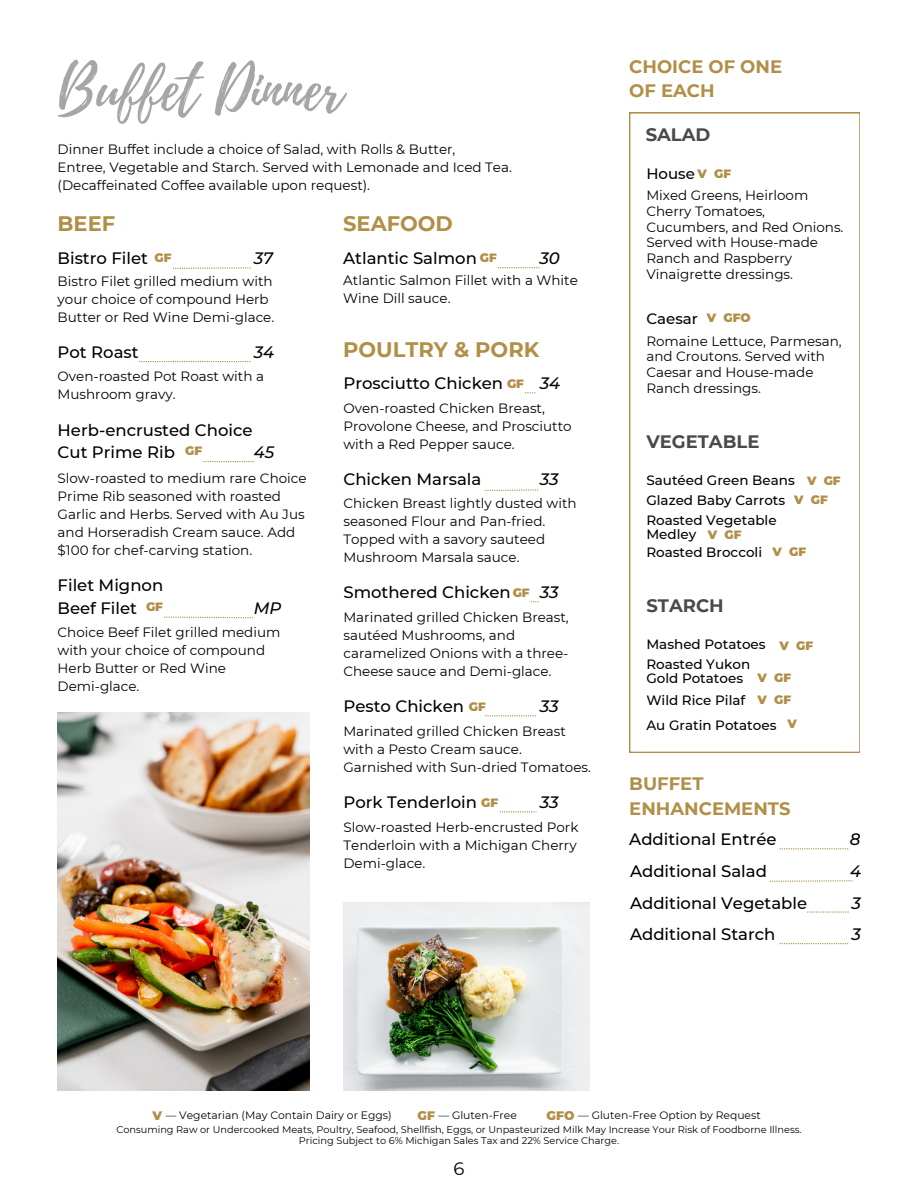
<style>
.page{position:relative;width:918px;height:1188px;background:#fff}
.page>*{position:absolute;margin:0;border:0;box-sizing:border-box;transform-origin:0 0}
.t1{font:60px "Playlist Script";color:#a6a6a6}
.t2{font:700 21px "Montserrat";color:#b18f48}
.t3{font:700 18px/24.8px "Montserrat";color:#b18f48}
.t4{font:700 18px "Montserrat";color:#4a4a4b}
.t5{font:18px "Montserrat";color:#000}
.t6{font:500 16.5px/22.5px "Montserrat";color:#000}
.t7{font:italic 500 16.5px "Montserrat";color:#000}
.t8{font:500 15px "Montserrat";color:#000}
.t9{font:13.5px/18px "Montserrat";color:#000}
.t10{font:500 13.5px/13.5px "Montserrat";color:#000}
.t11{font:900 12.3px "Montserrat";color:#b18f48}
.t12{font:900 12px "Montserrat";color:#b18f48}
.t13{font:10.8px "Montserrat";color:#000}
.t14{font:9.75px "Montserrat";color:#000}
</style>
<div class="page">
<img style="left:57px;top:712px;width:252px;height:378px">
<img style="left:343px;top:903px;width:247px;height:188px">
<svg style="left:139px;top:361px;width:111px;height:1px"></svg>
<svg style="left:173px;top:267px;width:78px;height:2px"></svg>
<svg style="left:203px;top:461px;width:51px;height:1px"></svg>
<svg style="left:485px;top:489px;width:53px;height:2px"></svg>
<svg style="left:500px;top:811px;width:37px;height:1px"></svg>
<svg style="left:485px;top:715px;width:51px;height:1px"></svg>
<svg style="left:498px;top:267px;width:42px;height:1px"></svg>
<svg style="left:629px;top:113px;width:231px;height:640px"></svg>
<svg style="left:164px;top:617px;width:89px;height:1px"></svg>
<svg style="left:780px;top:848px;width:70px;height:1px"></svg>
<svg style="left:770px;top:880px;width:84px;height:2px"></svg>
<svg style="left:780px;top:943px;width:70px;height:1px"></svg>
<svg style="left:807px;top:911px;width:42px;height:2px"></svg>
<p class="t1" style="left:58px;top:47px;width:286px">Buffet Dinner</p>
<p class="t9" style="left:58px;top:140px;width:399px">Dinner Buffet include a choice of Salad, with Rolls &amp; Butter,</p>
<p class="t9" style="left:58px;top:158px;width:456px">Entree, Vegetable and Starch. Served with Lemonade and Iced Tea.</p>
<p class="t9" style="left:58px;top:176px;width:314px">(Decaffeinated Coffee available upon request).</p>
<p class="t2" style="left:343px;top:211px;width:111px">SEAFOOD</p>
<p class="t6" style="left:343px;top:247px;width:135px">Atlantic Salmon</p>
<p class="t12" style="left:480px;top:250px;width:18px">GF</p>
<p class="t9" style="left:343px;top:271px;width:236px">Atlantic Salmon Fillet with a White<br>Wine Dill sauce.</p>
<p class="t2" style="left:58px;top:211px;width:59px">BEEF</p>
<p class="t6" style="left:58px;top:247px;width:92px">Bistro Filet</p>
<p class="t12" style="left:154px;top:250px;width:18px">GF</p>
<p class="t7" style="left:540px;top:248px;width:22px">30</p>
<p class="t7" style="left:254px;top:248px;width:21px">37</p>
<p class="t9" style="left:58px;top:272px;width:218px">Bistro Filet grilled medium with your choice of compound Herb<br>Butter or Red Wine Demi-glace.</p>
<p class="t7" style="left:254px;top:342px;width:22px">34</p>
<p class="t9" style="left:58px;top:367px;width:208px">Oven-roasted Pot Roast with a<br>Mushroom gravy.</p>
<p class="t6" style="left:58px;top:341px;width:83px">Pot Roast</p>
<p class="t6" style="left:58px;top:418px;width:197px">Herb-encrusted Choice<br>Cut Prime Rib</p>
<p class="t7" style="left:254px;top:442px;width:22px">45</p>
<p class="t9" style="left:58px;top:469px;width:251px">Slow-roasted to medium rare Choice Prime Rib seasoned with roasted Garlic and Herbs. Served with Au Jus and Horseradish Cream sauce. Add $100 for chef-carving station.</p>
<p class="t12" style="left:185px;top:444px;width:18px">GF</p>
<p class="t6" style="left:58px;top:574px;width:107px">Filet Mignon</p>
<p class="t6" style="left:58px;top:597px;width:81px">Beef Filet</p>
<p class="t12" style="left:146px;top:599px;width:18px">GF</p>
<p class="t7" style="left:254px;top:598px;width:29px">MP</p>
<p class="t9" style="left:58px;top:624px;width:224px">Choice Beef Filet grilled medium with your choice of compound<br>Herb Butter or Red Wine</p>
<p class="t9" style="left:58px;top:678px;width:83px">Demi-glace.</p>
<p class="t2" style="left:343px;top:337px;width:198px">POULTRY &amp; PORK</p>
<p class="t6" style="left:343px;top:372px;width:161px">Prosciutto Chicken</p>
<p class="t12" style="left:507px;top:376px;width:18px">GF</p>
<p class="t7" style="left:540px;top:373px;width:22px">34</p>
<p class="t9" style="left:343px;top:399px;width:230px">Oven-roasted Chicken Breast,<br>Provolone Cheese, and Prosciutto with a Red Pepper sauce.</p>
<p class="t6" style="left:343px;top:468px;width:140px">Chicken Marsala</p>
<p class="t7" style="left:540px;top:469px;width:20px">33</p>
<p class="t9" style="left:343px;top:494px;width:235px">Chicken Breast lightly dusted with seasoned Flour and Pan-fried.<br>Topped with a savory sauteed<br>Mushroom Marsala sauce.</p>
<p class="t6" style="left:343px;top:581px;width:169px">Smothered Chicken</p>
<p class="t12" style="left:513px;top:586px;width:18px">GF</p>
<p class="t7" style="left:540px;top:582px;width:20px">33</p>
<p class="t9" style="left:343px;top:608px;width:227px">Marinated grilled Chicken Breast, sautéed Mushrooms, and caramelized Onions with a three-<br>Cheese sauce and Demi-glace.</p>
<p class="t6" style="left:343px;top:695px;width:122px">Pesto Chicken</p>
<p class="t12" style="left:469px;top:699px;width:18px">GF</p>
<p class="t7" style="left:540px;top:696px;width:20px">33</p>
<p class="t9" style="left:343px;top:722px;width:224px">Marinated grilled Chicken Breast with a Pesto Cream sauce.</p>
<p class="t9" style="left:343px;top:758px;width:249px">Garnished with Sun-dried Tomatoes.</p>
<p class="t6" style="left:343px;top:791px;width:135px">Pork Tenderloin</p>
<p class="t12" style="left:481px;top:795px;width:18px">GF</p>
<p class="t7" style="left:540px;top:792px;width:20px">33</p>
<p class="t9" style="left:343px;top:818px;width:237px">Slow-roasted Herb-encrusted Pork<br>Tenderloin with a Michigan Cherry<br>Demi-glace.</p>
<p class="t3" style="left:629px;top:54px;width:154px">CHOICE OF ONE<br>OF EACH</p>
<p class="t4" style="left:646px;top:123px;width:66px">SALAD</p>
<p class="t8" style="left:646px;top:165px;width:50px">House</p>
<p class="t9" style="left:646px;top:187px;width:199px;line-height:15.8px">Mixed Greens, Heirloom<br>Cherry Tomatoes,<br>Cucumbers, and Red Onions.<br>Served with House-made<br>Ranch and Raspberry<br>Vinaigrette dressings.</p>
<p class="t12" style="left:698px;top:166px;width:35px">V GF</p>
<p class="t8" style="left:646px;top:309px;width:53px">Caesar</p>
<p class="t12" style="left:707px;top:310px;width:45px">V GFO</p>
<p class="t9" style="left:646px;top:333px;width:197px;line-height:15.8px">Romaine Lettuce, Parmesan, and Croutons. Served with<br>Caesar and House-made<br>Ranch dressings.</p>
<p class="t4" style="left:646px;top:431px;width:115px">VEGETABLE</p>
<p class="t10" style="left:646px;top:473px;width:150px">Sautéed Green Beans</p>
<p class="t10" style="left:646px;top:494px;width:140px">Glazed Baby Carrots</p>
<p class="t10" style="left:646px;top:514px;width:132px">Roasted Vegetable</p>
<p class="t10" style="left:646px;top:527px;width:51px">Medley</p>
<p class="t10" style="left:646px;top:545px;width:117px">Roasted Broccoli</p>
<p class="t12" style="left:807px;top:474px;width:35px">V GF</p>
<p class="t12" style="left:794px;top:493px;width:35px">V GF</p>
<p class="t12" style="left:708px;top:527px;width:35px">V GF</p>
<p class="t12" style="left:773px;top:545px;width:35px">V GF</p>
<p class="t4" style="left:646px;top:595px;width:79px">STARCH</p>
<p class="t10" style="left:646px;top:637px;width:121px">Mashed Potatoes</p>
<p class="t10" style="left:646px;top:658px;width:105px">Roasted Yukon<br>Gold Potatoes</p>
<p class="t10" style="left:646px;top:694px;width:100px">Wild Rice Pilaf</p>
<p class="t10" style="left:646px;top:718px;width:132px">Au Gratin Potatoes</p>
<p class="t12" style="left:780px;top:638px;width:35px">V GF</p>
<p class="t12" style="left:758px;top:670px;width:35px">V GF</p>
<p class="t12" style="left:758px;top:693px;width:35px">V GF</p>
<p class="t12" style="left:787px;top:716px;width:11px">V</p>
<p class="t3" style="left:629px;top:772px;width:163px">BUFFET<br>ENHANCEMENTS</p>
<p class="t6" style="left:629px;top:828px;width:149px">Additional Entrée</p>
<p class="t7" style="left:850px;top:829px;width:12px">8</p>
<p class="t6" style="left:630px;top:860px;width:138px">Additional Salad</p>
<p class="t7" style="left:850px;top:861px;width:13px">4</p>
<p class="t6" style="left:630px;top:891px;width:179px">Additional Vegetable</p>
<p class="t7" style="left:852px;top:893px;width:11px">3</p>
<p class="t6" style="left:630px;top:923px;width:147px">Additional Starch</p>
<p class="t7" style="left:852px;top:924px;width:11px">3</p>
<p class="t11" style="left:153px;top:1108px;width:11px">V</p>
<p class="t13" style="left:166px;top:1109px;width:227px">— Vegetarian (May Contain Dairy or Eggs)</p>
<p class="t11" style="left:418px;top:1108px;width:19px">GF</p>
<p class="t13" style="left:439px;top:1109px;width:80px">— Gluten-Free</p>
<p class="t11" style="left:547px;top:1108px;width:29px">GFO</p>
<p class="t13" style="left:578px;top:1109px;width:184px">— Gluten-Free Option by Request</p>
<p class="t14" style="left:116px;top:1123px;width:687px">Consuming Raw or Undercooked Meats, Poultry, Seafood, Shellfish, Eggs, or Unpasteurized Milk May Increase Your Risk of Foodborne Illness.</p>
<p class="t14" style="left:299px;top:1134px;width:322px">Pricing Subject to 6% Michigan Sales Tax and 22% Service Charge.</p>
<p class="t5" style="left:454px;top:1157px;width:12px">6</p>
</div>
